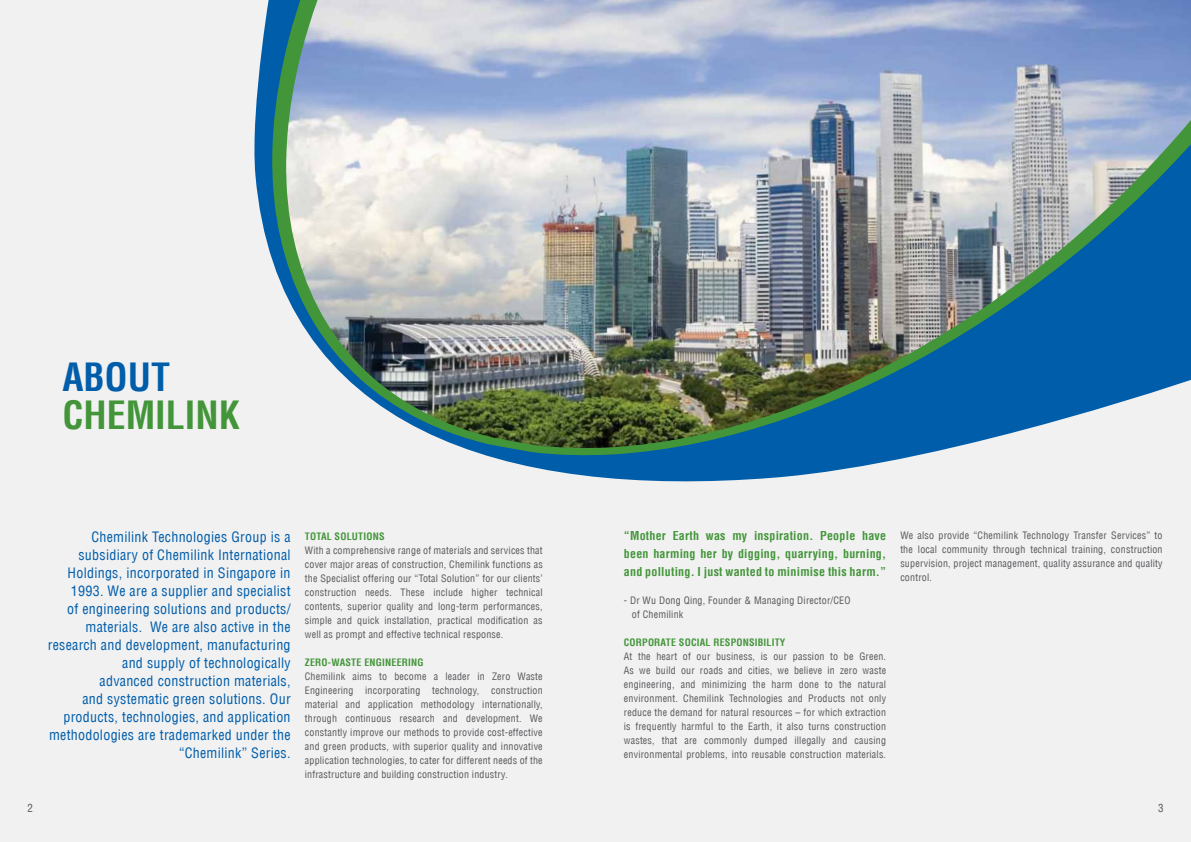
<style>
.page{position:relative;width:1191px;height:842px;background:#f1f1f2}
.page>*{position:absolute;margin:0;border:0;box-sizing:border-box;transform-origin:0 0}
.t1{font:700 condensed 38px "Helvetica LT";color:#439539}
.t2{font:700 condensed 38px "Helvetica LT";color:#005daa}
.t3{font:condensed 14px/18px "Helvetica LT";letter-spacing:.02em;color:#005daa;text-align:right}
.t4{font:700 condensed 12px/18px "Helvetica LT";letter-spacing:.02em;color:#439539;text-align:justify}
.t5{font:condensed 11px "Helvetica LT";color:#58595b}
.t6{font:condensed 10px/14px "Helvetica LT";letter-spacing:.02em;color:#58595b;text-align:justify}
.t7{font:700 condensed 10px "Helvetica LT";letter-spacing:.02em;color:#439539}
</style>
<div class="page">
<svg style="left:254px;top:0;width:660px;height:482px"></svg>
<svg style="left:272px;top:0;width:674px;height:456px"></svg>
<img style="left:286px;top:0;width:905px;height:449px">
<h1 class="t2" style="left:62px;top:354px;width:109px">ABOUT</h1>
<h1 class="t1" style="left:62px;top:392px;width:179px">CHEMILINK</h1>
<p class="t3" style="left:48px;top:528px;width:244px">Chemilink Technologies Group is a subsidiary of Chemilink International Holdings, incorporated in Singapore in 1993. We are a supplier and specialist<br>of engineering solutions and products/ materials. We are also active in the research and development, manufacturing and supply of technologically<br>advanced construction materials,<br>and systematic green solutions. Our products, technologies, and application methodologies are trademarked under the “Chemilink” Series.</p>
<p class="t6" style="left:900px;top:528px;width:264px">We also provide “Chemilink Technology Transfer Services” to the local community through technical training, construction supervision, project management, quality assurance and quality control.</p>
<p class="t4" style="left:624px;top:527px;width:264px">“Mother Earth was my inspiration. People have been harming her by digging, quarrying, burning, and polluting. I just wanted to minimise this harm.”</p>
<p class="t6" style="left:632px;top:594px;width:220px;text-indent:-8px">- Dr Wu Dong Qing, Founder &amp; Managing Director/CEO of Chemilink</p>
<p class="t7" style="left:624px;top:636px;width:163px">CORPORATE SOCIAL RESPONSIBILITY</p>
<p class="t6" style="left:624px;top:650px;width:264px">At the heart of our business, is our passion to be Green.<br>As we build our roads and cities, we believe in zero waste engineering, and minimizing the harm done to the natural environment. Chemilink Technologies and Products not only reduce the demand for natural resources – for which extraction is frequently harmful to the Earth, it also turns construction wastes, that are commonly dumped illegally and causing environmental problems, into reusable construction materials.</p>
<p class="t7" style="left:305px;top:530px;width:81px">TOTAL SOLUTIONS</p>
<p class="t6" style="left:305px;top:543px;width:239px">With a comprehensive range of materials and services that cover major areas of construction, Chemilink functions as the Specialist offering our “Total Solution” for our clients’ construction needs. These include higher technical contents, superior quality and long-term performances, simple and quick installation, practical modification as well as prompt and effective technical response.</p>
<p class="t7" style="left:305px;top:656px;width:120px">ZERO-WASTE ENGINEERING</p>
<p class="t6" style="left:305px;top:669px;width:239px">Chemilink aims to become a leader in Zero Waste Engineering incorporating technology, construction material and application methodology internationally, through continuous research and development. We constantly improve our methods to provide cost-effective and green products, with superior quality and innovative application technologies, to cater for different needs of the infrastructure and building construction industry.</p>
<p class="t5" style="left:27px;top:801px;width:7px">2</p>
<p class="t5" style="left:1158px;top:801px;width:7px">3</p>
</div>
